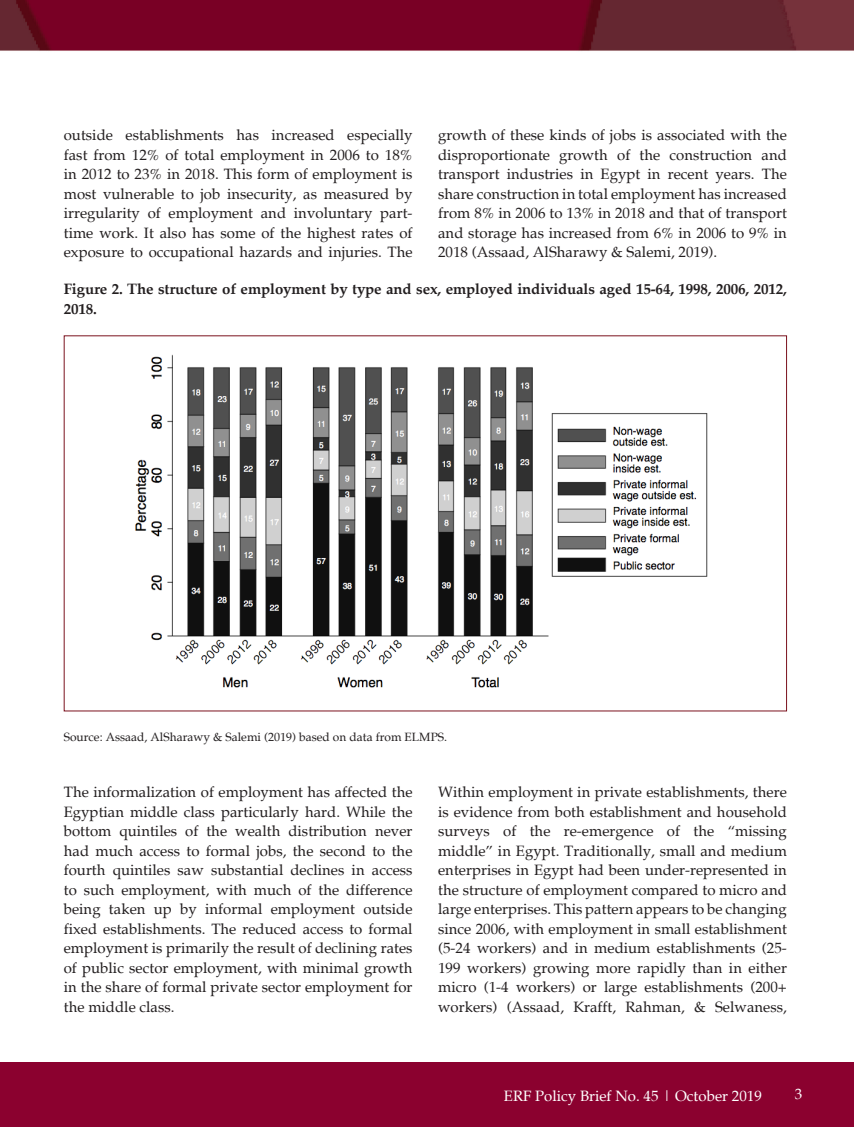
<style>
.page{position:relative;width:855px;height:1127px;background:#fff}
.page>*{position:absolute;margin:0;border:0;box-sizing:border-box;transform-origin:0 0}
.t1{font:15px/19.5px "Palatia";color:#231f20;text-align:justify}
.t2{font:700 15px/19.5px "Palatia";letter-spacing:-.01em;color:#231f20}
.t3{font:15px "Palatia";color:#fff}
.t4{font:12px "Palatia";color:#231f20}
</style>
<div class="page">
<div style="left:0;top:1062px;width:854px;height:65px;background:#8b012f"></div>
<img style="left:0;top:0;width:854px;height:51px">
<img style="left:135px;top:354px;width:573px;height:334px">
<p class="t1" style="left:64px;top:126px;width:350px">outside establishments has increased especially fast from 12% of total employment in 2006 to 18% in 2012 to 23% in 2018. This form of employment is most vulnerable to job insecurity, as measured by irregularity of employment and involuntary part&shy;time work. It also has some of the highest rates of exposure to occupational hazards and injuries. The</p>
<p class="t1" style="left:438px;top:126px;width:350px">growth of these kinds of jobs is associated with the disproportionate growth of the construction and transport industries in Egypt in recent years. The share construction in total employment has increased from 8% in 2006 to 13% in 2018 and that of transport and storage has increased from 6% in 2006 to 9% in 2018 (Assaad, AlSharawy &amp; Salemi, 2019).</p>
<p class="t2" style="left:64px;top:279px;width:724px">Figure 2. The structure of employment by type and sex, employed individuals aged 15-64, 1998, 2006, 2012,<br>2018.</p>
<p class="t4" style="left:64px;top:729px;width:385px">Source: Assaad, AlSharawy &amp; Salemi (2019) based on data from ELMPS.</p>
<p class="t1" style="left:64px;top:782px;width:350px">The informalization of employment has affected the Egyptian middle class particularly hard. While the bottom quintiles of the wealth distribution never had much access to formal jobs, the second to the fourth quintiles saw substantial declines in access to such employment, with much of the difference being taken up by informal employment outside fixed establishments. The reduced access to formal employment is primarily the result of declining rates of public sector employment, with minimal growth in the share of formal private sector employment for the middle class.</p>
<p class="t1" style="left:438px;top:782px;width:350px">Within employment in private establishments, there is evidence from both establishment and household surveys of the re-emergence of the “missing middle” in Egypt. Traditionally, small and medium enterprises in Egypt had been under-represented in the structure of employment compared to micro and large enterprises. This pattern appears to be changing since 2006, with employment in small establishment (5-24 workers) and in medium establishments (25- 199 workers) growing more rapidly than in either micro (1-4 workers) or large establishments (200+ workers) (Assaad, Krafft, Rahman, &amp; Selwaness,</p>
<p class="t3" style="left:504px;top:1087px;width:259px">ERF Policy Brief No. 45 | October 2019</p>
<p class="t3" style="left:794px;top:1085px;width:9px">3</p>
</div>
